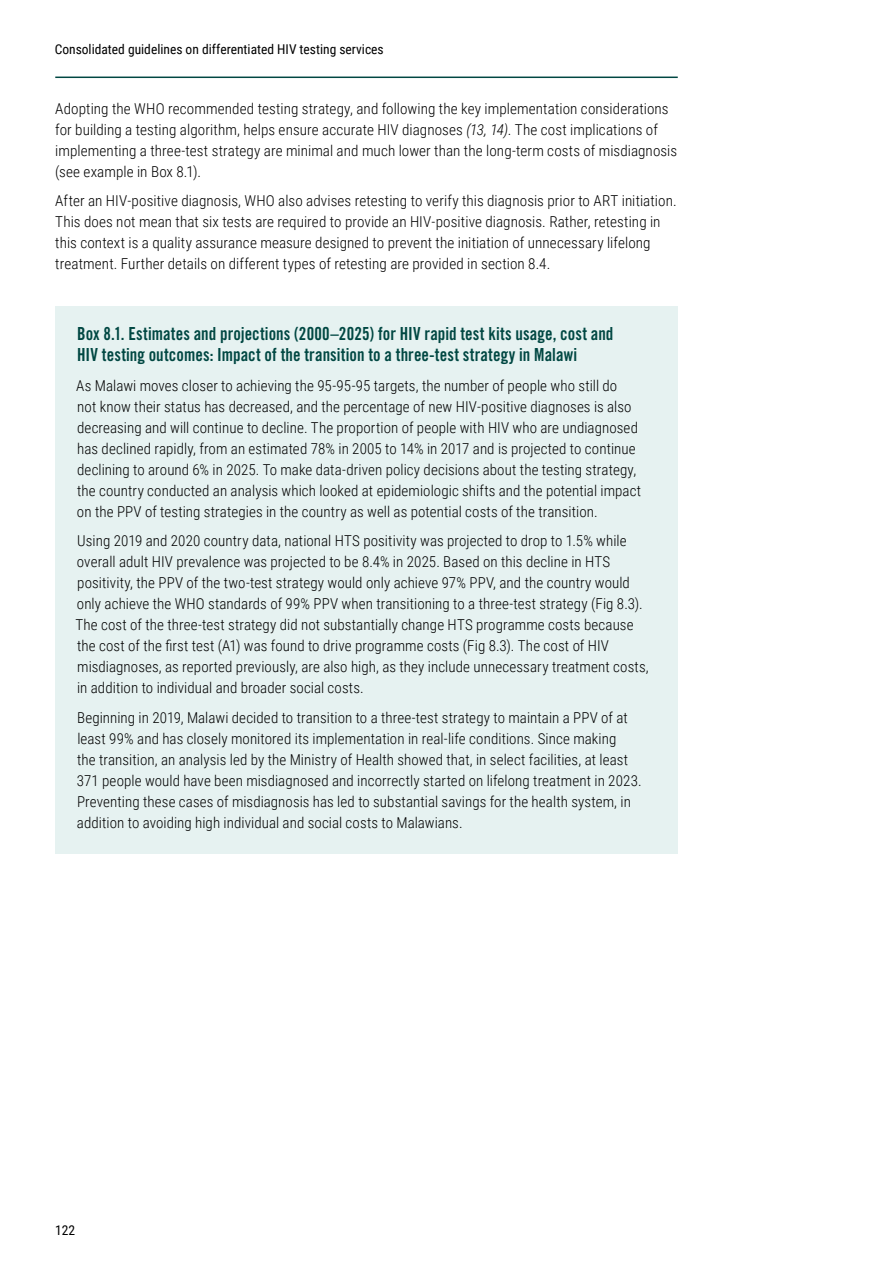
<style>
.page{position:relative;width:893px;height:1263px;background:#fff}
.page>*{position:absolute;margin:0;border:0;box-sizing:border-box;transform-origin:0 0}
.Box_title{font:18px/21px "Trade Gothic LT Std Bd Cn 20";letter-spacing:.01em;color:#004742;scale:.94 1}
.Body{font:300 15px/21px "Roboto Condensed";letter-spacing:.005em;color:#000}
.t1{font:13.5px "Roboto Condensed";color:#000}
.s1{font-style:italic}
</style>
<div class="page">
<hr style="left:55px;top:77px;width:623px;height:1px;background:#004742">
<div style="left:55px;top:306px;width:622px;height:548px;background:#e6f2f1"></div>
<p class="t1" style="left:55px;top:39px;width:331px">Consolidated guidelines on differentiated HIV testing services</p>
<p class="Body" style="left:55px;top:98px;width:623px">Adopting the WHO recommended testing strategy, and following the key implementation considerations for building a testing algorithm, helps ensure accurate HIV diagnoses <span class="s1">(13, 14)</span>. The cost implications of implementing a three-test strategy are minimal and much lower than the long-term costs of misdiagnosis (see example in Box 8.1).</p>
<p class="Body" style="left:55px;top:190px;width:623px">After an HIV-positive diagnosis, WHO also advises retesting to verify this diagnosis prior to ART initiation.<br>This does not mean that six tests are required to provide an HIV-positive diagnosis. Rather, retesting in this context is a quality assurance measure designed to prevent the initiation of unnecessary lifelong treatment. Further details on different types of retesting are provided in section 8.4.</p>
<p class="Box_title" style="left:77px;top:323px;width:572px">Box 8.1. Estimates and projections (2000–2025) for HIV rapid test kits usage, cost and<br>HIV testing outcomes: Impact of the transition to a three-test strategy in Malawi</p>
<p class="Body" style="left:76px;top:375px;width:566px">As Malawi moves closer to achieving the 95-95-95 targets, the number of people who still do<br>not know their status has decreased, and the percentage of new HIV-positive diagnoses is also decreasing and will continue to decline. The proportion of people with HIV who are undiagnosed has declined rapidly, from an estimated 78% in 2005 to 14% in 2017 and is projected to continue declining to around 6% in 2025. To make data-driven policy decisions about the testing strategy, the country conducted an analysis which looked at epidemiologic shifts and the potential impact on the PPV of testing strategies in the country as well as potential costs of the transition.</p>
<p class="Body" style="left:75px;top:530px;width:575px">Using 2019 and 2020 country data, national HTS positivity was projected to drop to 1.5% while overall adult HIV prevalence was projected to be 8.4% in 2025. Based on this decline in HTS positivity, the PPV of the two-test strategy would only achieve 97% PPV, and the country would only achieve the WHO standards of 99% PPV when transitioning to a three-test strategy (Fig 8.3).<br>The cost of the three-test strategy did not substantially change HTS programme costs because the cost of the first test (A1) was found to drive programme costs (Fig 8.3). The cost of HIV misdiagnoses, as reported previously, are also high, as they include unnecessary treatment costs, in addition to individual and broader social costs.</p>
<p class="Body" style="left:77px;top:707px;width:566px">Beginning in 2019, Malawi decided to transition to a three-test strategy to maintain a PPV of at least 99% and has closely monitored its implementation in real-life conditions. Since making<br>the transition, an analysis led by the Ministry of Health showed that, in select facilities, at least 371 people would have been misdiagnosed and incorrectly started on lifelong treatment in 2023.<br>Preventing these cases of misdiagnosis has led to substantial savings for the health system, in addition to avoiding high individual and social costs to Malawians.</p>
<p class="t1" style="left:55px;top:1221px;width:22px">122</p>
</div>
